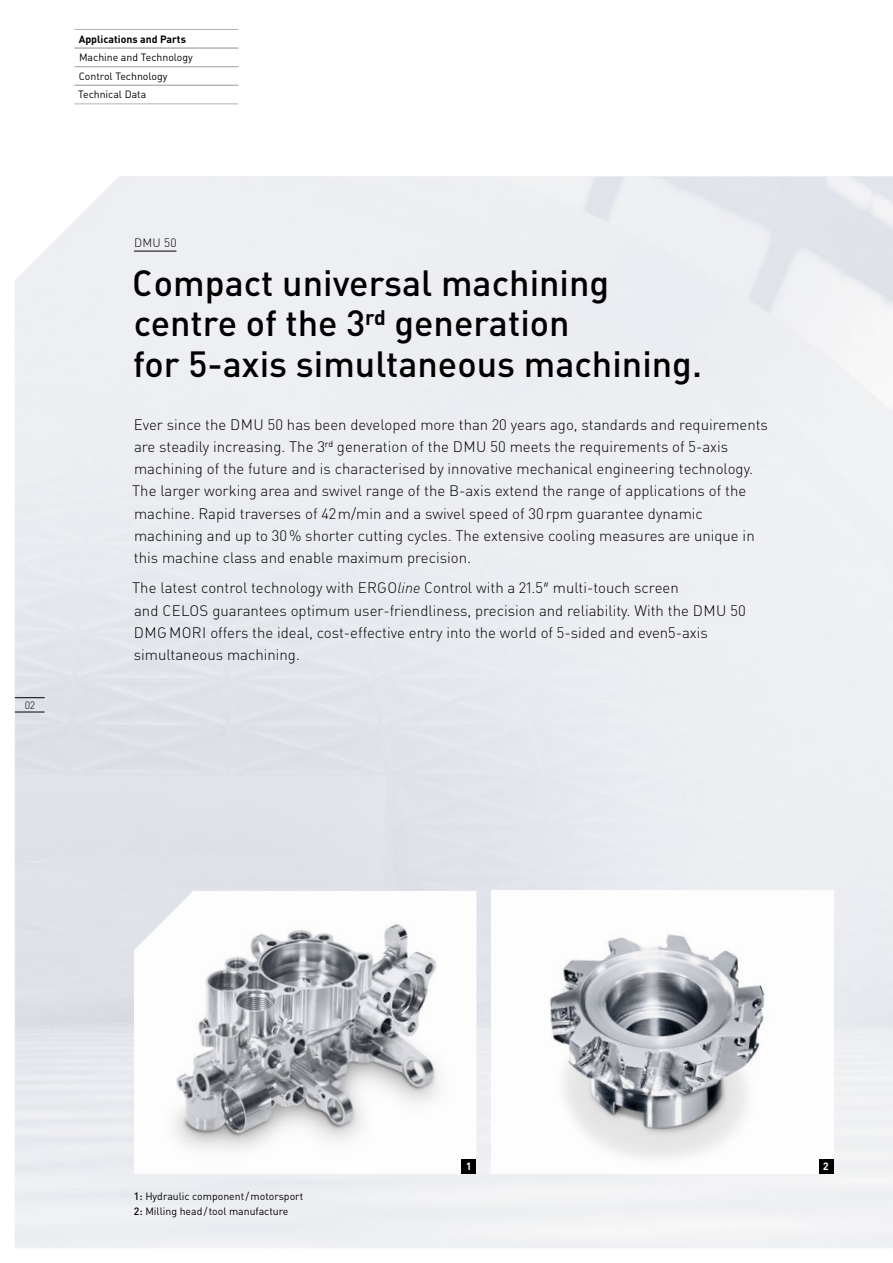
<style>
.page{position:relative;width:893px;height:1263px;background:#fff}
.page>*{position:absolute;margin:0;border:0;box-sizing:border-box;transform-origin:0 0}
.t1{font:500 36px/41px "DIN Pro";color:#000}
.t2{font:300 15px/22.4px "DIN Pro";color:#000}
.t3{font:300 12px "DIN Pro";color:#000}
.t4{font:10.5px/18.6px "DIN Pro";color:#000}
.t5{font:700 10.5px "DIN Pro";color:#000}
.t6{font:300 10.5px "DIN Pro";color:#000}
.t7{font:700 10.5px "DIN Pro";color:#fff}
.s1{font-style:italic}
.s2{font-weight:500}
</style>
<div class="page">
<img style="left:15px;top:176px;width:878px;height:1072px">
<img style="left:134px;top:891px;width:342px;height:283px">
<img style="left:491px;top:891px;width:342px;height:283px">
<hr style="left:74px;top:29px;width:164px;height:1px;background:#b3b2b2">
<hr style="left:74px;top:48px;width:164px;height:1px;background:#b3b2b2">
<hr style="left:74px;top:66px;width:164px;height:1px;background:#b3b2b2">
<hr style="left:74px;top:85px;width:164px;height:1px;background:#b3b2b2">
<hr style="left:74px;top:104px;width:164px;height:1px;background:#b3b2b2">
<hr style="left:134px;top:251px;width:42px;height:1px;background:#000">
<hr style="left:15px;top:697px;width:30px;height:1px;background:#000">
<hr style="left:15px;top:712px;width:30px;height:1px;background:#000">
<div style="left:461px;top:1159px;width:15px;height:15px;background:#000"></div>
<div style="left:819px;top:1159px;width:14px;height:15px;background:#000"></div>
<p class="t5" style="left:79px;top:31px;width:109px">Applications and Parts</p>
<p class="t4" style="left:78px;top:47px;width:116px">Machine and Technology<br>Control Technology<br>Technical Data</p>
<p class="t6" style="left:25px;top:697px;width:12px">02</p>
<p class="t3" style="left:134px;top:234px;width:44px">DMU 50</p>
<h1 class="t1" style="left:132px;top:260px;width:571px">Compact universal machining centre of the 3<sup>rd</sup> generation<br>for 5-axis simultaneous machining.</h1>
<p class="t2" style="left:132px;top:412px;width:637px">Ever since the DMU 50 has been developed more than 20 years ago, standards and requirements are steadily increasing. The 3<sup>rd</sup> generation of the DMU 50 meets the requirements of 5-axis machining of the future and is characterised by innovative mechanical engineering technology.<br>The larger working area and swivel range of the B-axis extend the range of applications of the machine. Rapid traverses of 42m/min and a swivel speed of 30rpm guarantee dynamic machining and up to 30% shorter cutting cycles. The extensive cooling measures are unique in this machine class and enable maximum precision.</p>
<p class="t2" style="left:132px;top:576px;width:615px">The latest control technology with ERGO<span class="s1">line</span> Control with a 21.5″ multi-touch screen<br>and CELOS guarantees optimum user-friendliness, precision and reliability. With the DMU 50<br>DMG MORI offers the ideal, cost-effective entry into the world of 5-sided and even5-axis simultaneous machining.</p>
<p class="t4" style="left:134px;top:1188px;width:171px;line-height:14.9px"><span class="s2">1:</span> Hydraulic component/motorsport<br><span class="s2">2:</span> Milling head/tool manufacture</p>
<p class="t7" style="left:467px;top:1158px;width:6px">1</p>
<p class="t7" style="left:823px;top:1158px;width:7px">2</p>
</div>
